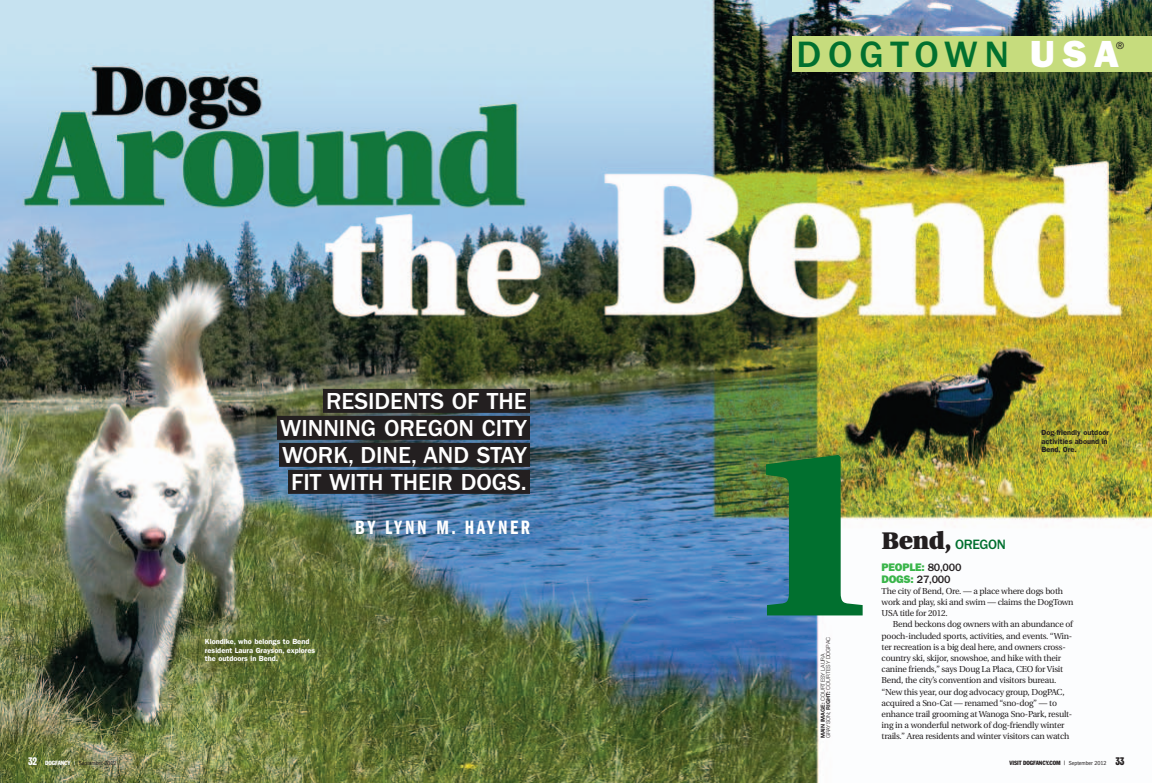
<style>
.page{position:relative;width:1152px;height:783px;background:#fff}
.page>*{position:absolute;margin:0;border:0;box-sizing:border-box;transform-origin:0 0}
.t1{font:900 236.2px "Utopia";color:#01702f}
.t2{font:500 38px "Franklin Gothic";letter-spacing:.175em;color:#01702f}
.t3{font:500 24px/27px "Franklin Gothic";color:#fff;text-align:right}
.t4{font:20px "Franklin Gothic Demi Cmpr";letter-spacing:.13em;color:#fff}
.t5{font:500 14px "Franklin Gothic";letter-spacing:-.025em;color:#01702f}
.t6{font:800 11px/11.2px "Franklin Gothic";letter-spacing:-.025em;color:#3ab54a}
.t7{font:10px "Helvetica Neue";color:#231f20}
.t8{font:8.6px/11.2px "Utopia";letter-spacing:-.025em;color:#231f20}
.t9{font:600 7.5px/8.5px "Franklin Gothic";color:#fff}
.t10{font:600 7.5px/8.5px "Franklin Gothic";color:#231f20}
.t11{font:condensed 6px "Franklin Gothic";letter-spacing:-.015em;color:#231f20}
.t12{font:condensed 6px "Franklin Gothic";color:#231f20}
.t13{font:300 5.5px/5.5px "Helvetica Neue";color:#231f20}
.s1{color:#231f20}
.s2{font-weight:800;color:#fff}
.s3{font-weight:700}
.s4{font-family:"Utopia";font-weight:900;font-size:24px;color:#231f20}
.s5{font-weight:500;color:#231f20}
.s6{font-family:"Bureau Grotesque Three Seven";font-stretch:normal;font-size:10px;color:#fff}
.s7{color:#fff}
.s8{font-family:"Helvetica";font-stretch:normal;color:#fff}
.s9{font-family:"Helvetica";font-stretch:normal}
.s10{font-style:inherit}
.s11{font-family:"Bureau Grotesque Three Seven";font-stretch:normal;font-size:10px}
</style>
<div class="page">
<img style="left:0;top:0;width:1152px;height:783px">
<div style="left:323px;top:389px;width:207px;height:24px;background:#231f20"></div>
<div style="left:277px;top:416px;width:253px;height:24px;background:#231f20"></div>
<div style="left:279px;top:443px;width:251px;height:24px;background:#231f20"></div>
<div style="left:288px;top:470px;width:242px;height:24px;background:#231f20"></div>
<div style="left:792px;top:36px;width:360px;height:36px;background:#c6dc7d"></div>
<h3 class="t3" style="left:277px;top:389px;width:255px"><span class="s1">I</span>RESIDENTS OF THE<span class="s1">I<br>I</span>WINNING OREGON CITY<span class="s1">I<br>I</span>WORK, DINE, AND STAY<span class="s1">I<br>I</span>FIT WITH THEIR DOGS.<span class="s1">I</span></h3>
<h3 class="t4" style="left:355px;top:520px;width:176px">BY LYNN M. HAYNER</h3>
<p class="t9" style="left:205px;top:638px;width:112px">Klondike, who belongs to Bend resident Laura Grayson, explores the outdoors in Bend.</p>
<h2 class="t2" style="left:797px;top:42px;width:324px">DOGTOWN <span class="s2">USA</span></h2>
<p class="t7" style="left:1116px;top:42px;width:9px">®</p>
<h1 class="t1" style="left:743px;top:437px;width:143px">1</h1>
<p class="t13" style="left:821px;top:738px;width:103px;rotate:-90deg"><span class="s3">MAIN IMAGE:</span> COURTESY LAURA<br>GRAYSON; <span class="s3">RIGHT:</span> COURTESY DOGPAC</p>
<p class="t10" style="left:1041px;top:429px;width:69px">Dog-friendly outdoor activities abound in<br>Bend, Ore.</p>
<h3 class="t5" style="left:882px;top:540px;width:126px"><span class="s4">Bend,</span> OREGON</h3>
<p class="t6" style="left:882px;top:563px;width:81px">PEOPLE: <span class="s5">80,000<br></span>DOGS: <span class="s5">27,000</span></p>
<p class="t8" style="left:882px;top:586px;width:194px">The city of Bend, Ore. — a place where dogs both work and play, ski and swim — claims the DogTown<br>USA title for 2012.</p>
<p class="t8" style="left:882px;top:620px;width:193px;text-indent:11px">Bend beckons dog owners with an abundance of pooch-included sports, activities, and events. “Win&shy;ter recreation is a big deal here, and owners cross&shy;country ski, skijor, snowshoe, and hike with their canine friends,” says Doug La Placa, CEO for Visit Bend, the city’s convention and visitors bureau. “New this year, our dog advocacy group, DogPAC, acquired a Sno-Cat — renamed “sno-dog” — to enhance trail grooming at Wanoga Sno-Park, result&shy;ing in a wonderful network of dog-friendly winter trails.” Area residents and winter visitors can watch</p>
<p class="t12" style="left:28px;top:761px;width:90px"><span class="s6">32</span> <span class="s7">DOGFANCY</span> <span class="s8">|</span> September 2012</p>
<p class="t11" style="left:1010px;top:761px;width:117px">VISIT DOGFANCY.COM <span class="s9">|</span> <span class="s10">September 2012</span> <span class="s11">33</span></p>
</div>
